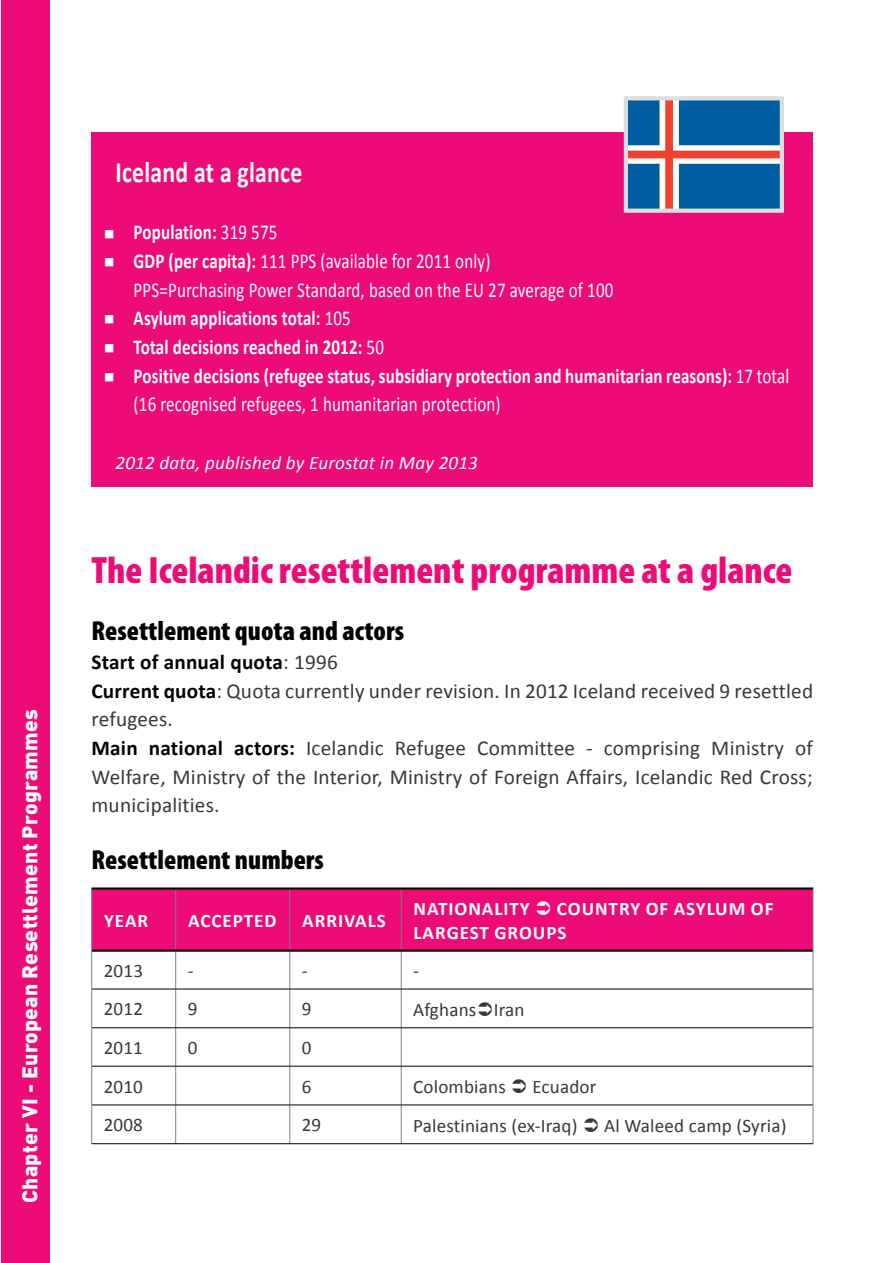
<style>
.page{position:relative;width:893px;height:1263px;background:#fff}
.page>*{position:absolute;margin:0;border:0;box-sizing:border-box;transform-origin:0 0}
.t1{font:900 condensed 38.25px "Myriad Pro";color:#ed0b77}
.t2{font:700 29.7px "Calibri";letter-spacing:.01em;color:#fff;scale:.8 1}
.t3{font:900 condensed 27.6px "Myriad Pro";color:#010202}
.t4{font:700 21.15px/28.7px "Calibri";letter-spacing:.01em;color:#fff;scale:.8 1}
.t5{font:21.15px/28.7px "Calibri";letter-spacing:.01em;color:#36393b}
.t6{font:900 21.15px "DIN";letter-spacing:.01em;color:#fff}
.t7{font:19.05px "Calibri";letter-spacing:.01em;color:#36393b}
.t8{font:700 19.05px/23.4px "Calibri";letter-spacing:.05em;color:#fff}
.t9{font:italic 19.05px "Calibri";letter-spacing:.01em;color:#fff}
.s1{font-weight:400}
.s2{font-weight:700;color:#010202}
</style>
<div class="page">
<hr style="left:175px;top:952px;width:1px;height:37px;background:#7d8083">
<hr style="left:289px;top:952px;width:1px;height:37px;background:#7d8083">
<hr style="left:401px;top:952px;width:1px;height:37px;background:#7d8083">
<hr style="left:175px;top:989px;width:1px;height:39px;background:#7d8083">
<hr style="left:289px;top:989px;width:1px;height:39px;background:#7d8083">
<hr style="left:401px;top:989px;width:1px;height:39px;background:#7d8083">
<hr style="left:175px;top:1028px;width:1px;height:38px;background:#7d8083">
<hr style="left:289px;top:1028px;width:1px;height:38px;background:#7d8083">
<hr style="left:401px;top:1028px;width:1px;height:38px;background:#7d8083">
<hr style="left:175px;top:1066px;width:1px;height:39px;background:#7d8083">
<hr style="left:289px;top:1066px;width:1px;height:39px;background:#7d8083">
<hr style="left:401px;top:1066px;width:1px;height:39px;background:#7d8083">
<hr style="left:813px;top:1066px;width:1px;height:39px;background:#7d8083">
<hr style="left:175px;top:1105px;width:1px;height:38px;background:#7d8083">
<hr style="left:289px;top:1105px;width:1px;height:38px;background:#7d8083">
<hr style="left:401px;top:1105px;width:1px;height:38px;background:#7d8083">
<hr style="left:92px;top:989px;width:721px;height:1px;background:#010202">
<hr style="left:92px;top:1028px;width:721px;height:1px;background:#010202">
<hr style="left:92px;top:1066px;width:721px;height:1px;background:#010202">
<hr style="left:92px;top:1105px;width:721px;height:1px;background:#010202">
<hr style="left:91px;top:951px;width:1px;height:38px;background:#7d8083">
<hr style="left:813px;top:951px;width:1px;height:38px;background:#7d8083">
<hr style="left:91px;top:989px;width:1px;height:39px;background:#7d8083">
<hr style="left:813px;top:989px;width:1px;height:39px;background:#7d8083">
<hr style="left:91px;top:1028px;width:1px;height:38px;background:#7d8083">
<hr style="left:813px;top:1028px;width:1px;height:38px;background:#7d8083">
<hr style="left:91px;top:1066px;width:1px;height:39px;background:#7d8083">
<hr style="left:91px;top:1105px;width:1px;height:38px;background:#7d8083">
<hr style="left:813px;top:1105px;width:1px;height:38px;background:#7d8083">
<hr style="left:91px;top:1143px;width:722px;height:1px;background:#010202">
<hr style="left:91px;top:887px;width:722px;height:3px;background:#010202">
<hr style="left:92px;top:950px;width:721px;height:2px;background:#010202">
<hr style="left:91px;top:890px;width:1px;height:61px;background:#7d8083">
<hr style="left:813px;top:890px;width:1px;height:61px;background:#7d8083">
<div style="left:91px;top:132px;width:722px;height:355px;background:#ed0b77"></div>
<svg style="left:629px;top:101px;width:150px;height:107px;background:#4473a4"></svg>
<div style="left:624px;top:96px;width:160px;height:117px;border:4px solid #dddede"></div>
<div style="left:1px;top:0;width:48px;height:1263px;background:#ed0b77"></div>
<div style="left:92px;top:889px;width:721px;height:62px;background:#ed0b77"></div>
<p class="t6" style="left:18px;top:1203px;width:495px;rotate:-90deg">Chapter VI - European Resettlement Programmes</p>
<h2 class="t2" style="left:116px;top:154px;width:235px">Iceland at a glance</h2>
<p class="t4" style="left:134px;top:218px;width:821px">Population: <span class="s1">319 575<br></span>GDP (per capita): <span class="s1">111 PPS (available for 2011 only)<br>PPS=Purchasing Power Standard, based on the EU 27 average of 100<br></span>Asylum applications total: <span class="s1">105<br></span>Total decisions reached in 2012: <span class="s1">50<br></span>Positive decisions (refugee status, subsidiary protection and humanitarian reasons): <span class="s1">17 total (16 recognised refugees, 1 humanitarian protection)</span></p>
<p class="t9" style="left:116px;top:450px;width:364px">2012 data, published by Eurostat in May 2013</p>
<h1 class="t1" style="left:91px;top:556px;width:702px">The Icelandic resettlement programme at a glance</h1>
<h3 class="t3" style="left:91px;top:621px;width:314px">Resettlement quota and actors</h3>
<p class="t5" style="left:91px;top:647px;width:723px"><span class="s2">Start of annual quota</span>: 1996<br><span class="s2">Current quota</span>: Quota currently under revision. In 2012 Iceland received 9 resettled refugees.<br><span class="s2">Main national actors:</span> Icelandic Refugee Committee - comprising Ministry of Welfare, Ministry of the Interior, Ministry of Foreign Affairs, Icelandic Red Cross; municipalities.</p>
<h3 class="t3" style="left:91px;top:850px;width:234px">Resettlement numbers</h3>
<p class="t8" style="left:104px;top:909px;width:46px">YEAR</p>
<p class="t8" style="left:188px;top:909px;width:90px">ACCEPTED</p>
<p class="t8" style="left:302px;top:909px;width:85px">ARRIVALS</p>
<p class="t8" style="left:414px;top:897px;width:361px;text-indent:143px">COUNTRY OF ASYLUM OF<br>LARGEST GROUPS</p>
<p class="t8" style="left:414px;top:897px;width:118px">NATIONALITY</p>
<p class="t7" style="left:104px;top:959px;width:41px">2013</p>
<p class="t7" style="left:188px;top:959px;width:7px">-</p>
<p class="t7" style="left:302px;top:959px;width:7px">-</p>
<p class="t7" style="left:413px;top:959px;width:7px">-</p>
<p class="t7" style="left:104px;top:997px;width:41px">2012</p>
<p class="t7" style="left:188px;top:997px;width:11px">9</p>
<p class="t7" style="left:302px;top:997px;width:11px">9</p>
<p class="t7" style="left:413px;top:998px;width:113px">Afghans Iran</p>
<p class="t7" style="left:104px;top:1036px;width:41px">2011</p>
<p class="t7" style="left:188px;top:1036px;width:11px">0</p>
<p class="t7" style="left:302px;top:1036px;width:11px">0</p>
<p class="t7" style="left:104px;top:1074px;width:41px">2010</p>
<p class="t7" style="left:302px;top:1074px;width:11px">6</p>
<p class="t7" style="left:413px;top:1075px;width:94px">Colombians</p>
<p class="t7" style="left:532px;top:1075px;width:66px">Ecuador</p>
<p class="t7" style="left:104px;top:1113px;width:41px">2008</p>
<p class="t7" style="left:302px;top:1113px;width:21px">29</p>
<p class="t7" style="left:413px;top:1114px;width:166px">Palestinians (ex-Iraq)</p>
<p class="t7" style="left:604px;top:1114px;width:184px">Al Waleed camp (Syria)</p>
</div>
